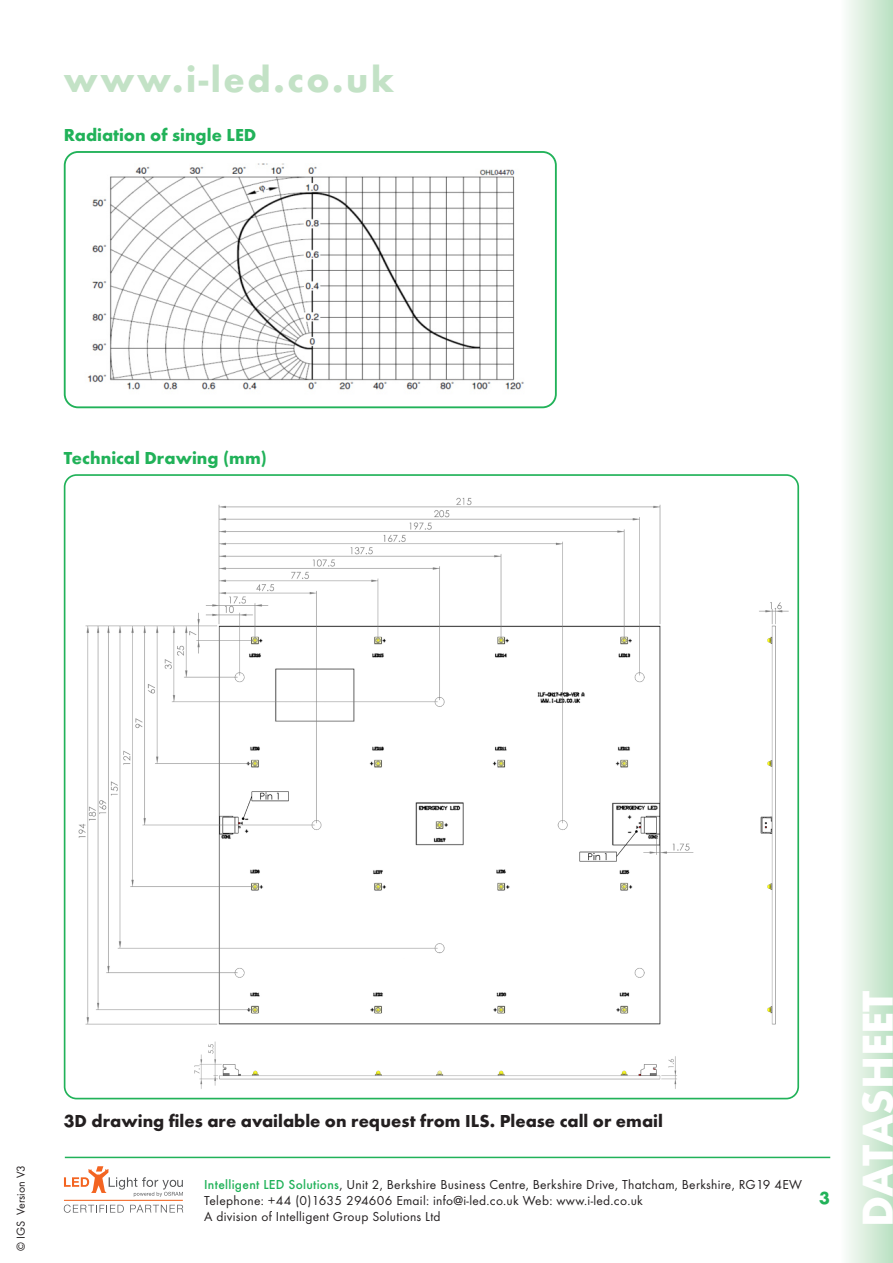
<style>
.page{position:relative;width:893px;height:1263px;background:#fff}
.page>*{position:absolute;margin:0;border:0;box-sizing:border-box;transform-origin:0 0}
.t1{font:700 45px "Futura T";color:#fff}
.t2{font:700 37.5px "Futura T";letter-spacing:.07em;color:#c3e2c6}
.Bodytext{font:700 18px "Futura T";color:#231f20}
.Bodytext-2{font:700 18px "Futura T";color:#21b259}
.t3{font:13.5px/16.2px "Futura T";letter-spacing:.02em;color:#231f20}
.t4{font:12px "Futura T";color:#231f20}
.s1{font-weight:500;color:#21b259}
</style>
<div class="page">
<hr style="left:65px;top:1157px;width:765px;height:1px;background:#21b259">
<svg style="left:64px;top:1166px;width:119px;height:31px"></svg>
<svg style="left:64px;top:1204px;width:60px;height:9px"></svg>
<svg style="left:130px;top:1205px;width:53px;height:7px"></svg>
<hr style="left:64px;top:1200px;width:119px;height:1px;background:#f36421">
<img style="left:87px;top:163px;width:437px;height:227px">
<div style="left:64px;top:151px;width:493px;height:257px;border:2px solid #21b259;border-radius:13px"></div>
<img style="left:65px;top:476px;width:733px;height:622px">
<div style="left:840px;top:0;width:53px;height:1263px;background:linear-gradient(to right,#fdfdfc,#b9e0c1)"></div>
<h2 class="t2" style="left:64px;top:57px;width:332px">www.i-led.co.uk</h2>
<p class="Bodytext-2" style="left:64px;top:124px;width:194px">Radiation of single LED</p>
<p class="Bodytext-2" style="left:64px;top:448px;width:205px">Technical Drawing (mm)</p>
<p class="t4" style="left:14px;top:1251px;width:88px;rotate:-90deg">© IGS Version V3</p>
<p class="Bodytext" style="left:64px;top:1111px;width:601px">3D drawing files are available on request from ILS. Please call or email</p>
<p class="t3" style="left:204px;top:1176px;width:599px"><span class="s1">Intelligent LED Solutions</span>, Unit 2, Berkshire Business Centre, Berkshire Drive, Thatcham, Berkshire, RG19 4EW<br>Telephone: +44 (0)1635 294606 Email: info@i-led.co.uk Web: www.i-led.co.uk<br>A division of Intelligent Group Solutions Ltd</p>
<h3 class="Bodytext-2" style="left:819px;top:1187px;width:12px">3</h3>
<h1 class="t1" style="left:851px;top:1227px;width:238px;rotate:-90deg">DATASHEET</h1>
</div>
